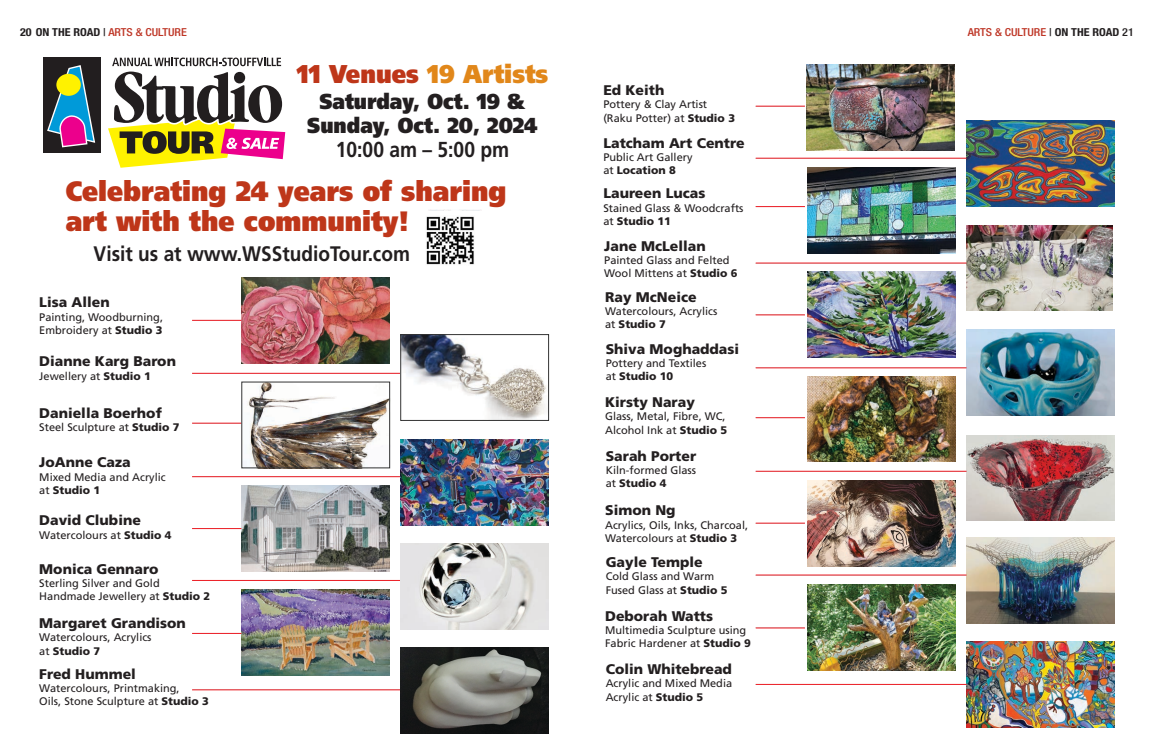
<style>
.page{position:relative;width:1152px;height:756px;background:#fff}
.page>*{position:absolute;margin:0;border:0;box-sizing:border-box;transform-origin:0 0}
.t1{font:900 28px/30px "Frutiger";color:#be3619;scale:.91 1}
.t2{font:900 25.7px "Frutiger";color:#e1871a;scale:.89 1}
.t3{font:900 21.7px/24.4px "Frutiger";color:#231f20;text-align:center;scale:.89 1}
.t4{font:700 21px "Frutiger";color:#231f20;scale:.91 1}
.t5{font:900 14px "Frutiger";color:#231f20}
.t6{font:11px/13.2px "Frutiger";color:#231f20}
.Page_Number___Chapter{font:500 condensed 11px "Helvetica Neue LT Std";color:#be3626;scale:1.1 1}
.s1{font-weight:700;color:#231f20}
.s2{color:#231f20}
.s3{color:#be3619}
.s4{font-weight:700}
.s5{font-weight:900}
</style>
<div class="page">
<div style="left:43px;top:58px;width:58px;height:95px;background:#221e1f"></div>
<svg style="left:47px;top:65px;width:49px;height:83px"></svg>
<svg style="left:108px;top:58px;width:177px;height:110px"></svg>
<img style="left:807px;top:376px;width:148px;height:86px">
<img style="left:807px;top:480px;width:148px;height:86px">
<img style="left:966px;top:538px;width:148px;height:86px">
<img style="left:966px;top:435px;width:148px;height:85px">
<img style="left:966px;top:330px;width:148px;height:86px">
<img style="left:807px;top:272px;width:148px;height:86px">
<img style="left:807px;top:584px;width:148px;height:86px">
<img style="left:966px;top:642px;width:148px;height:85px">
<img style="left:807px;top:168px;width:148px;height:86px">
<img style="left:966px;top:225px;width:147px;height:86px">
<img style="left:247px;top:384px;width:141px;height:82px">
<img style="left:241px;top:590px;width:148px;height:86px">
<img style="left:241px;top:277px;width:148px;height:86px">
<img style="left:241px;top:486px;width:148px;height:86px">
<img style="left:806px;top:64px;width:148px;height:86px">
<img style="left:967px;top:121px;width:147px;height:86px">
<hr style="left:192px;top:476px;width:211px;height:1px;background:#ed1c24">
<hr style="left:192px;top:373px;width:211px;height:1px;background:#ed1c24">
<hr style="left:192px;top:580px;width:211px;height:1px;background:#ed1c24">
<hr style="left:192px;top:689px;width:211px;height:1px;background:#ed1c24">
<hr style="left:192px;top:423px;width:49px;height:1px;background:#ed1c24">
<hr style="left:192px;top:320px;width:49px;height:1px;background:#ed1c24">
<hr style="left:192px;top:528px;width:49px;height:1px;background:#ed1c24">
<hr style="left:192px;top:633px;width:49px;height:1px;background:#ed1c24">
<hr style="left:756px;top:471px;width:211px;height:1px;background:#ed1c24">
<hr style="left:756px;top:367px;width:211px;height:1px;background:#ed1c24">
<hr style="left:756px;top:575px;width:211px;height:1px;background:#ed1c24">
<hr style="left:756px;top:684px;width:211px;height:1px;background:#ed1c24">
<hr style="left:756px;top:417px;width:49px;height:1px;background:#ed1c24">
<hr style="left:756px;top:314px;width:49px;height:1px;background:#ed1c24">
<hr style="left:756px;top:523px;width:49px;height:1px;background:#ed1c24">
<hr style="left:756px;top:627px;width:49px;height:1px;background:#ed1c24">
<hr style="left:756px;top:158px;width:211px;height:1px;background:#ed1c24">
<hr style="left:756px;top:263px;width:211px;height:1px;background:#ed1c24">
<hr style="left:756px;top:106px;width:49px;height:1px;background:#ed1c24">
<hr style="left:756px;top:206px;width:49px;height:1px;background:#ed1c24">
<img style="left:403px;top:336px;width:143px;height:83px">
<img style="left:401px;top:544px;width:148px;height:86px">
<img style="left:401px;top:440px;width:148px;height:85px">
<img style="left:401px;top:647px;width:148px;height:86px">
<img style="left:428px;top:210px;width:54px;height:1px">
<div style="left:401px;top:334px;width:148px;height:87px;border:1px solid #333"></div>
<div style="left:242px;top:382px;width:148px;height:86px;border:1px solid #333"></div>
<img style="left:426px;top:216px;width:48px;height:49px">
<p class="Page_Number___Chapter" style="left:20px;top:26px;width:153px"><span class="s1">20 ON THE ROAD</span> <span class="s2">|</span> ARTS &amp; CULTURE</p>
<p class="Page_Number___Chapter" style="left:968px;top:25px;width:153px">ARTS &amp; CULTURE <span class="s2">|</span> <span class="s1">ON THE ROAD</span> <span class="s2">21</span></p>
<p class="t2" style="left:297px;top:59px;width:284px"><span class="s3">11 Venues</span> 19 Artists</p>
<p class="t3" style="left:307px;top:89px;width:261px">Saturday, Oct. 19 &amp;<br>Sunday, Oct. 20, 2024<br><span class="s4">10:00 am – 5:00 pm</span></p>
<p class="t1" style="left:66px;top:175px;width:486px">Celebrating 24 years of sharing art with the community!</p>
<p class="t4" style="left:94px;top:241px;width:349px">Visit us at www.WSStudioTour.com</p>
<p class="t5" style="left:39px;top:294px;width:72px">Lisa Allen</p>
<p class="t6" style="left:39px;top:310px;width:125px">Painting, Woodburning,<br>Embroidery at <span class="s5">Studio 3</span></p>
<p class="t5" style="left:39px;top:353px;width:138px">Dianne Karg Baron</p>
<p class="t6" style="left:39px;top:369px;width:113px">Jewellery at <span class="s5">Studio 1</span></p>
<p class="t5" style="left:39px;top:404px;width:124px">Daniella Boerhof</p>
<p class="t6" style="left:39px;top:420px;width:142px">Steel Sculpture at <span class="s5">Studio 7</span></p>
<p class="t5" style="left:39px;top:454px;width:93px">JoAnne Caza</p>
<p class="t6" style="left:39px;top:470px;width:128px">Mixed Media and Acrylic at <span class="s5">Studio 1</span></p>
<p class="t5" style="left:39px;top:512px;width:103px">David Clubine</p>
<p class="t6" style="left:39px;top:528px;width:134px">Watercolours at <span class="s5">Studio 4</span></p>
<p class="t5" style="left:39px;top:560px;width:121px">Monica Gennaro</p>
<p class="t6" style="left:39px;top:576px;width:172px">Sterling Silver and Gold<br>Handmade Jewellery at <span class="s5">Studio 2</span></p>
<p class="t5" style="left:39px;top:615px;width:148px">Margaret Grandison</p>
<p class="t6" style="left:39px;top:631px;width:114px">Watercolours, Acrylics at <span class="s5">Studio 7</span></p>
<p class="t5" style="left:39px;top:666px;width:98px">Fred Hummel</p>
<p class="t6" style="left:39px;top:682px;width:171px">Watercolours, Printmaking,<br>Oils, Stone Sculpture at <span class="s5">Studio 3</span></p>
<p class="t5" style="left:603px;top:82px;width:63px">Ed Keith</p>
<p class="t6" style="left:603px;top:98px;width:133px">Pottery &amp; Clay Artist (Raku Potter) at <span class="s5">Studio 3</span></p>
<p class="t5" style="left:603px;top:134px;width:143px">Latcham Art Centre</p>
<p class="t6" style="left:603px;top:151px;width:91px">Public Art Gallery at <span class="s5">Location 8</span></p>
<p class="t5" style="left:603px;top:185px;width:104px">Laureen Lucas</p>
<p class="t6" style="left:603px;top:201px;width:142px">Stained Glass &amp; Woodcrafts at <span class="s5">Studio 11</span></p>
<p class="t5" style="left:604px;top:238px;width:103px">Jane McLellan</p>
<p class="t6" style="left:604px;top:254px;width:135px">Painted Glass and Felted<br>Wool Mittens at <span class="s5">Studio 6</span></p>
<p class="t5" style="left:605px;top:289px;width:93px">Ray McNeice</p>
<p class="t6" style="left:605px;top:305px;width:114px">Watercolours, Acrylics at <span class="s5">Studio 7</span></p>
<p class="t5" style="left:606px;top:341px;width:135px">Shiva Moghaddasi</p>
<p class="t6" style="left:606px;top:357px;width:102px">Pottery and Textiles at <span class="s5">Studio 10</span></p>
<p class="t5" style="left:605px;top:394px;width:91px">Kirsty Naray</p>
<p class="t6" style="left:605px;top:410px;width:123px">Glass, Metal, Fibre, WC,<br>Alcohol Ink at <span class="s5">Studio 5</span></p>
<p class="t5" style="left:606px;top:448px;width:92px">Sarah Porter</p>
<p class="t6" style="left:606px;top:464px;width:92px">Kiln-formed Glass at <span class="s5">Studio 4</span></p>
<p class="t5" style="left:605px;top:502px;width:72px">Simon Ng</p>
<p class="t6" style="left:605px;top:518px;width:145px">Acrylics, Oils, Inks, Charcoal,<br>Watercolours at <span class="s5">Studio 3</span></p>
<p class="t5" style="left:606px;top:554px;width:99px">Gayle Temple</p>
<p class="t6" style="left:606px;top:570px;width:123px">Cold Glass and Warm<br>Fused Glass at <span class="s5">Studio 5</span></p>
<p class="t5" style="left:605px;top:607px;width:110px">Deborah Watts</p>
<p class="t6" style="left:605px;top:623px;width:147px">Multimedia Sculpture using<br>Fabric Hardener at <span class="s5">Studio 9</span></p>
<p class="t5" style="left:606px;top:661px;width:128px">Colin Whitebread</p>
<p class="t6" style="left:606px;top:677px;width:128px">Acrylic and Mixed Media<br>Acrylic at <span class="s5">Studio 5</span></p>
</div>
